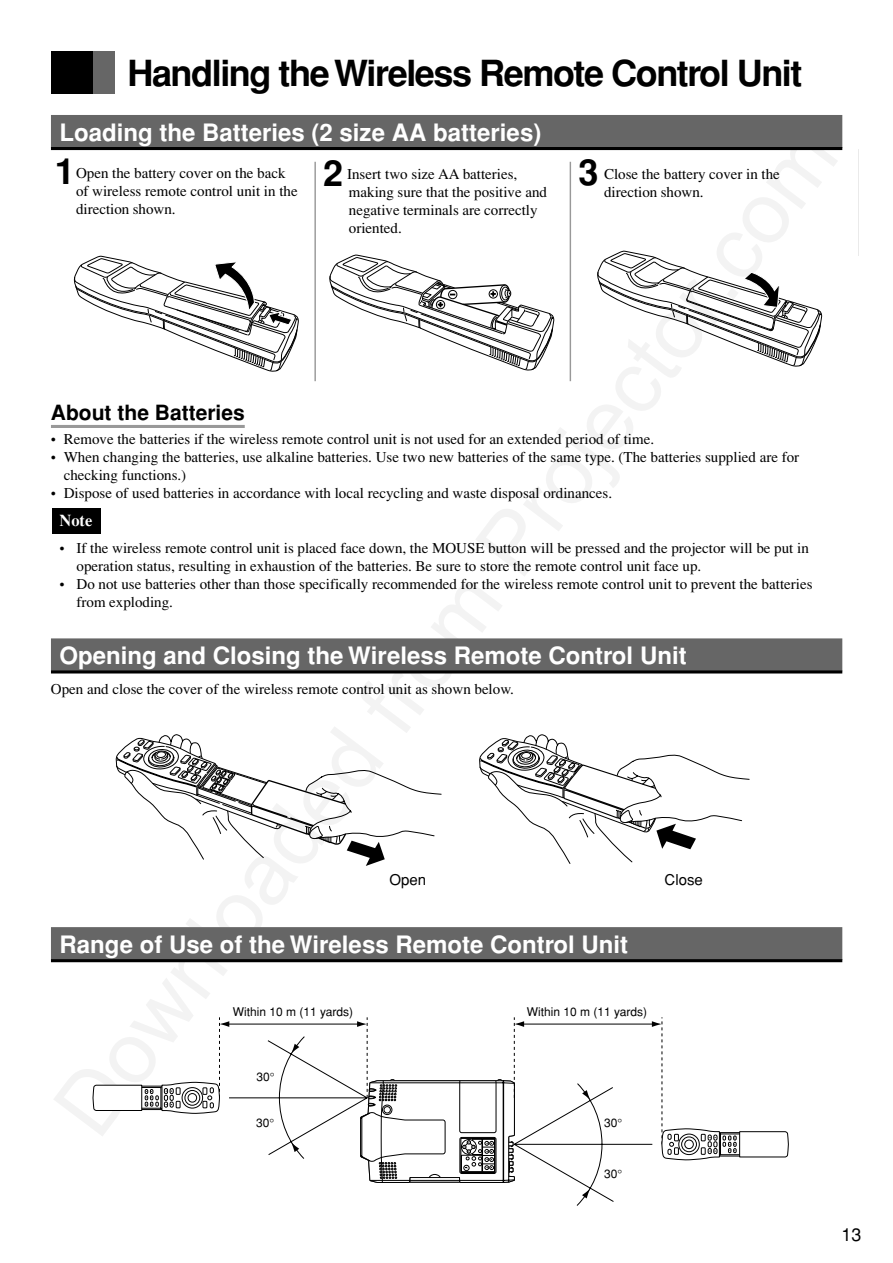
<style>
.page{position:relative;width:893px;height:1263px;background:#fff}
.page>*{position:absolute;margin:0;border:0;box-sizing:border-box;transform-origin:0 0}
.t1{font:700 36px "Helvetica";letter-spacing:-.04em;color:#000}
.t2{font:700 24px "Helvetica";color:#fff}
.t3{font:700 21px "Helvetica";color:#000}
.t4{font:18px "Helvetica";color:#000}
.t5{font:700 16.5px "Times";color:#fff}
.t6{font:15px/18px "Times";color:#000}
.t7{font:15px "Helvetica";color:#000}
.t8{font:12px "Helvetica";color:#000}
</style>
<div class="page">
<div style="left:51px;top:51px;width:43px;height:43px;background:#000"></div>
<div style="left:93px;top:51px;width:21px;height:43px;background:#666"></div>
<svg style="left:858px;top:149px;width:1px;height:107px"></svg>
<div style="left:52px;top:509px;width:49px;height:25px;background:#000"></div>
<div style="left:51px;top:115px;width:791px;height:33px;background:#666"></div>
<hr style="left:51px;top:147px;width:791px;height:3px;background:#000">
<hr style="left:51px;top:425px;width:194px;height:3px;background:#999">
<div style="left:51px;top:638px;width:791px;height:33px;background:#666"></div>
<svg style="left:51px;top:670px;width:791px;height:4px;background:#2a2a2a"></svg>
<svg style="left:115px;top:735px;width:327px;height:131px"></svg>
<svg style="left:479px;top:735px;width:270px;height:129px"></svg>
<div style="left:51px;top:927px;width:791px;height:33px;background:#666"></div>
<hr style="left:51px;top:959px;width:791px;height:3px;background:#000">
<hr style="left:314px;top:162px;width:2px;height:219px;background:#999">
<hr style="left:569px;top:162px;width:2px;height:219px;background:#999">
<svg style="left:73px;top:256px;width:226px;height:116px"></svg>
<svg style="left:329px;top:254px;width:225px;height:117px"></svg>
<svg style="left:597px;top:251px;width:225px;height:116px"></svg>
<svg style="left:92px;top:1017px;width:697px;height:189px"></svg>
<h1 class="t1" style="left:127px;top:60px;width:676px">Handling the Wireless Remote Control Unit</h1>
<h2 class="t2" style="left:59px;top:123px;width:483px">Loading the Batteries (2 size AA batteries)</h2>
<h1 class="t1" style="left:55px;top:158px;width:22px">1</h1>
<p class="t6" style="left:76px;top:166px;width:223px">Open the battery cover on the back of wireless remote control unit in the direction shown.</p>
<h1 class="t1" style="left:323px;top:160px;width:22px">2</h1>
<p class="t6" style="left:347px;top:167px;width:201px">Insert two size AA batteries, making sure that the positive and negative terminals are correctly oriented.</p>
<h1 class="t1" style="left:578px;top:160px;width:22px">3</h1>
<p class="t6" style="left:604px;top:167px;width:177px">Close the battery cover in the direction shown.</p>
<h3 class="t3" style="left:51px;top:405px;width:195px">About the Batteries</h3>
<p class="t6" style="left:51px;top:432px;width:604px">• Remove the batteries if the wireless remote control unit is not used for an extended period of time.</p>
<p class="t6" style="left:64px;top:450px;width:737px;text-indent:-13px">• When changing the batteries, use alkaline batteries. Use two new batteries of the same type. (The batteries supplied are for checking functions.)</p>
<p class="t6" style="left:51px;top:486px;width:562px">• Dispose of used batteries in accordance with local recycling and waste disposal ordinances.</p>
<p class="t5" style="left:59px;top:514px;width:35px">Note</p>
<p class="t6" style="left:76px;top:540px;width:733px;text-indent:-17px">• If the wireless remote control unit is placed face down, the MOUSE button will be pressed and the projector will be put in operation status, resulting in exhaustion of the batteries. Be sure to store the remote control unit face up.</p>
<p class="t6" style="left:76px;top:576px;width:737px;text-indent:-17px">• Do not use batteries other than those specifically recommended for the wireless remote control unit to prevent the batteries from exploding.</p>
<h2 class="t2" style="left:59px;top:647px;width:628px">Opening and Closing the Wireless Remote Control Unit</h2>
<p class="t6" style="left:51px;top:681px;width:464px">Open and close the cover of the wireless remote control unit as shown below.</p>
<p class="t7" style="left:389px;top:874px;width:38px">Open</p>
<p class="t7" style="left:664px;top:874px;width:40px">Close</p>
<h2 class="t2" style="left:59px;top:935px;width:570px">Range of Use of the Wireless Remote Control Unit</h2>
<p class="t8" style="left:233px;top:1007px;width:122px">Within 10 m (11 yards)</p>
<p class="t8" style="left:526px;top:1007px;width:122px">Within 10 m (11 yards)</p>
<p class="t8" style="left:256px;top:1072px;width:15px">30</p>
<p class="t8" style="left:256px;top:1118px;width:15px">30</p>
<p class="t8" style="left:604px;top:1118px;width:15px">30</p>
<p class="t8" style="left:604px;top:1169px;width:15px">30</p>
<p class="t4" style="left:841px;top:1228px;width:22px">13</p>
</div>
